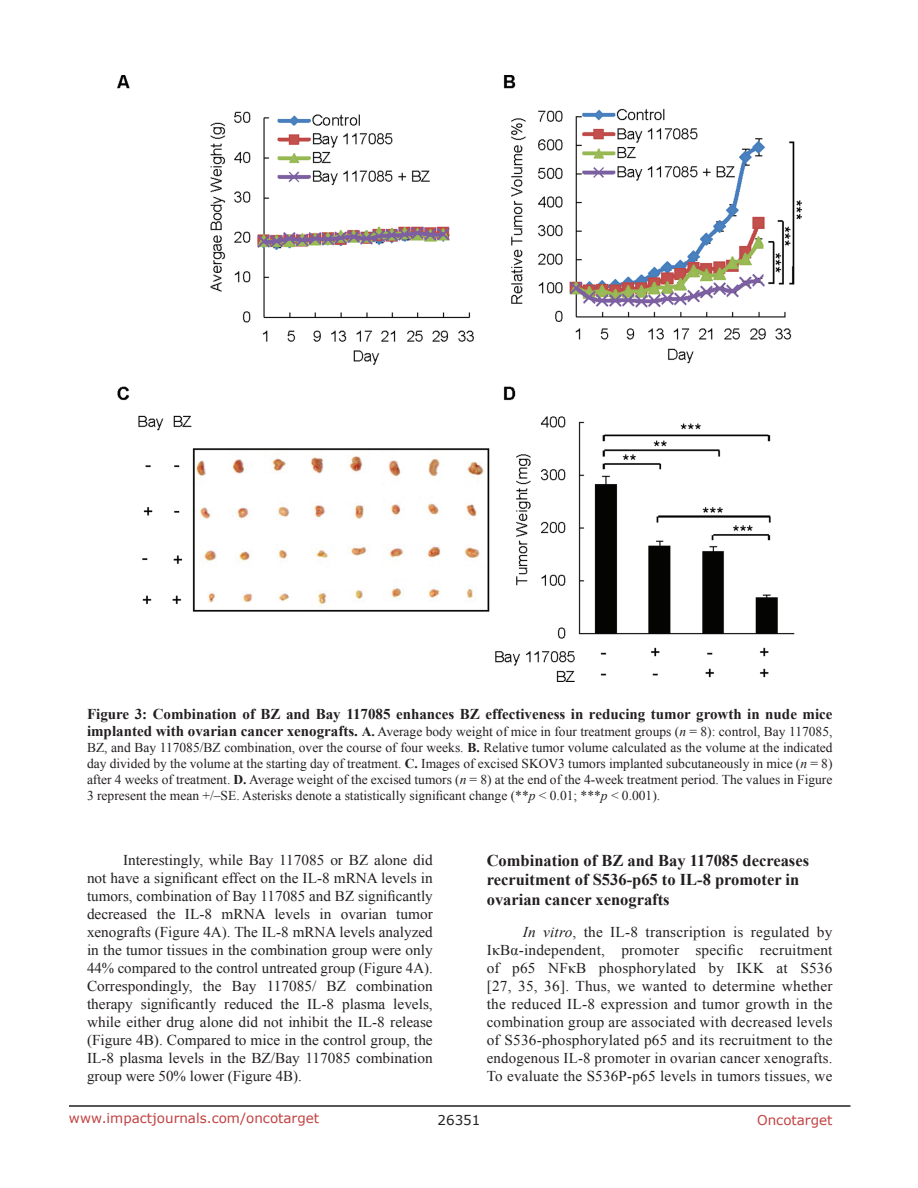
<style>
.page{position:relative;width:918px;height:1188px;background:#fff}
.page>*{position:absolute;margin:0;border:0;box-sizing:border-box;transform-origin:0 0}
.t1{font:700 16.5px/19.8px "Times New Roman";color:#231f20}
.t2{font:15px/18px "Times New Roman";color:#231f20;text-align:justify}
.t3{font:700 15px "Times New Roman";color:#231f20}
.t4{font:13.5px/16.2px "Times New Roman";color:#231f20;text-align:justify}
.t5{font:13.5px "Verdana";color:#c24141}
.t6{font:13.5px "Verdana";color:#231f20}
.s1{font-weight:700;font-size:15px}
.s2{font-weight:700}
.s3{font-style:italic}
</style>
<div class="page">
<hr style="left:69px;top:1105px;width:781px;height:2px;background:#231f20">
<img style="left:118px;top:75px;width:684px;height:607px">
<p class="t3" style="left:87px;top:704px;width:747px">Figure 3: Combination of BZ and Bay 117085 enhances BZ effectiveness in reducing tumor growth in nude mice</p>
<p class="t4" style="left:87px;top:723px;width:747px"><span class="s1">implanted with ovarian cancer xenografts.</span> <span class="s2">A.</span> Average body weight of mice in four treatment groups ( <span class="s3">n</span> = 8): control, Bay 117085, BZ, and Bay 117085/BZ combination, over the course of four weeks. <span class="s2">B.</span> Relative tumor volume calculated as the volume at the indicated day divided by the volume at the starting day of treatment. <span class="s2">C.</span> Images of excised SKOV3 tumors implanted subcutaneously in mice ( <span class="s3">n</span> = 8) after 4 weeks of treatment. <span class="s2">D.</span> Average weight of the excised tumors ( <span class="s3">n</span> = 8) at the end of the 4-week treatment period. The values in Figure 3 represent the mean +/–SE. Asterisks denote a statistically significant change (** <span class="s3">p</span> &lt; 0.01; *** <span class="s3">p</span> &lt; 0.001).</p>
<p class="t2" style="left:87px;top:851px;width:347px;text-indent:36px">Interestingly, while Bay 117085 or BZ alone did not have a significant effect on the IL-8 mRNA levels in tumors, combination of Bay 117085 and BZ significantly decreased the IL-8 mRNA levels in ovarian tumor xenografts (Figure 4A ). The IL-8 mRNA levels analyzed in the tumor tissues in the combination group were only 44% compared to the control untreated group (Figure 4A ).<br>Correspondingly, the Bay 117085/ BZ combination therapy significantly reduced the IL-8 plasma levels, while either drug alone did not inhibit the IL-8 release (Figure 4B ). Compared to mice in the control group, the IL-8 plasma levels in the BZ/Bay 117085 combination group were 50% lower (Figure 4B ).</p>
<p class="t1" style="left:487px;top:850px;width:324px">Combination of BZ and Bay 117085 decreases recruitment of S536-p65 to IL-8 promoter in ovarian cancer xenografts</p>
<p class="t2" style="left:487px;top:922px;width:347px;text-indent:36px"><span class="s3">In vitro</span> , the IL-8 transcription is regulated by IκBα-independent, promoter specific recruitment of p65 NFκB phosphorylated by IKK at S536 [ 27 , 35 , 36 ]. Thus, we wanted to determine whether the reduced IL-8 expression and tumor growth in the combination group are associated with decreased levels of S536-phosphorylated p65 and its recruitment to the endogenous IL-8 promoter in ovarian cancer xenografts.<br>To evaluate the S536P-p65 levels in tumors tissues, we</p>
<p class="t5" style="left:69px;top:1109px;width:252px">www.impactjournals.com/oncotarget</p>
<p class="t6" style="left:438px;top:1111px;width:44px">26351</p>
<p class="t5" style="left:757px;top:1111px;width:77px">Oncotarget</p>
</div>
